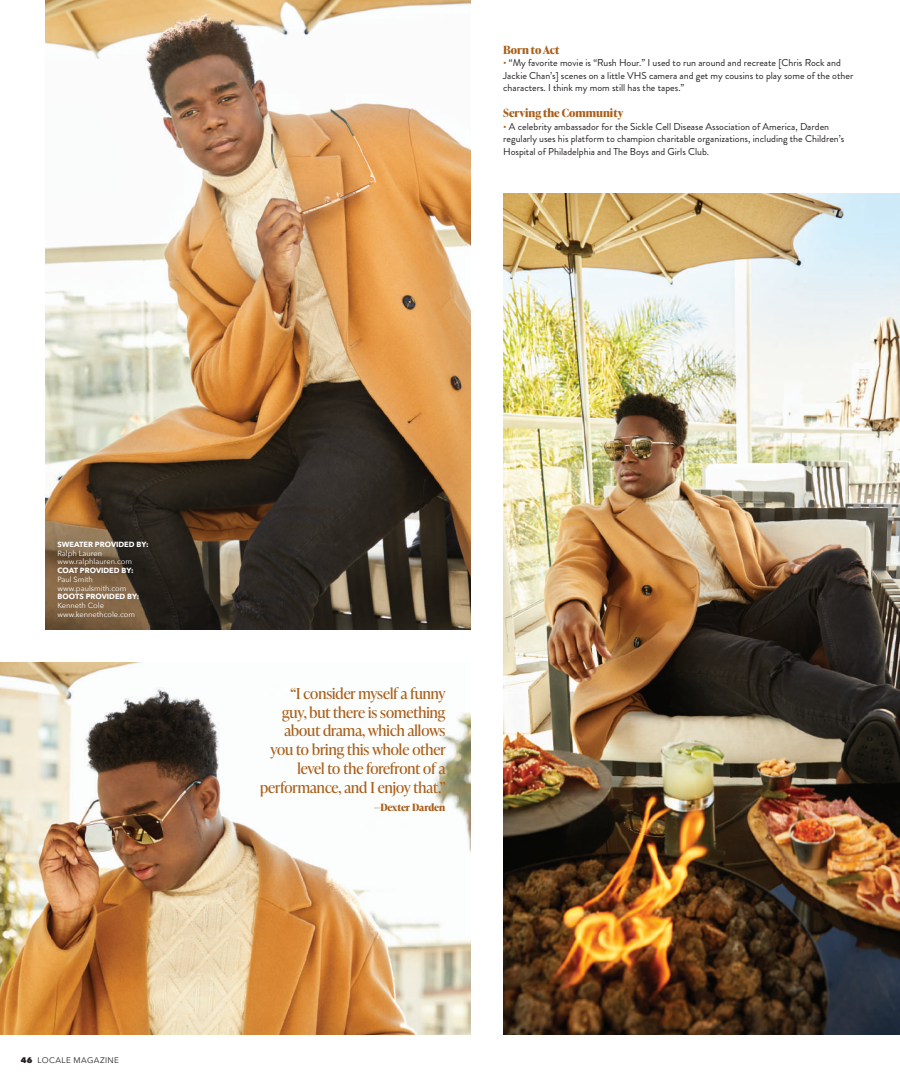
<style>
.page{position:relative;width:900px;height:1080px;background:#fff}
.page>*{position:absolute;margin:0;border:0;box-sizing:border-box;transform-origin:0 0}
.t1{font:15px/18.8px "Ivy Presto Headline";color:#aa5f1a;text-align:right}
.t2{font:700 11.25px "Ivy Presto Headline";color:#aa5f1a}
.t3{font:10px/12.5px "Brandon Grotesque";color:#231f20}
.t4{font:700 10px "Ivy Presto Headline";color:#aa5f1a}
.t5{font:8.12px "Avenir Next";letter-spacing:.05em;color:#231f20}
.t6{font:7.5px/8.8px "Avenir Next";color:#fff}
.t7{font:700 7.5px "Avenir Next";color:#fff}
.s1{color:#aa5f1a}
.s2{font-weight:800}
</style>
<div class="page">
<img style="left:45px;top:0;width:425px;height:629px">
<img style="left:503px;top:194px;width:397px;height:841px">
<img style="left:0;top:662px;width:470px;height:373px">
<p class="t2" style="left:503px;top:41px;width:58px">Born to Act</p>
<p class="t3" style="left:503px;top:57px;width:352px"><span class="s1">•</span> “My favorite movie is “Rush Hour.” I used to run around and recreate [Chris Rock and<br>Jackie Chan’s] scenes on a little VHS camera and get my cousins to play some of the other characters. I think my mom still has the tapes.”</p>
<p class="t2" style="left:503px;top:105px;width:122px">Serving the Community</p>
<p class="t3" style="left:503px;top:120px;width:343px"><span class="s1">•</span> A celebrity ambassador for the Sickle Cell Disease Association of America, Darden regularly uses his platform to champion charitable organizations, including the Children’s<br>Hospital of Philadelphia and The Boys and Girls Club.</p>
<p class="t7" style="left:58px;top:539px;width:93px">SWEATER PROVIDED BY:</p>
<p class="t6" style="left:58px;top:549px;width:76px">Ralph Lauren www.ralphlauren.com</p>
<p class="t7" style="left:58px;top:566px;width:78px">COAT PROVIDED BY:</p>
<p class="t6" style="left:58px;top:575px;width:70px">Paul Smith www.paulsmith.com</p>
<p class="t7" style="left:58px;top:592px;width:83px">BOOTS PROVIDED BY:</p>
<p class="t6" style="left:58px;top:601px;width:79px">Kenneth Cole www.kennethcole.com</p>
<p class="t5" style="left:21px;top:1055px;width:100px"><span class="s2">46</span> LOCALE MAGAZINE</p>
<h1 class="t1" style="left:260px;top:683px;width:187px">“I consider myself a funny<br>guy, but there is something about drama, which allows you to bring this whole other level to the forefront of a performance, and I enjoy that.”</h1>
<p class="t4" style="left:374px;top:800px;width:73px">—Dexter Darden</p>
</div>
